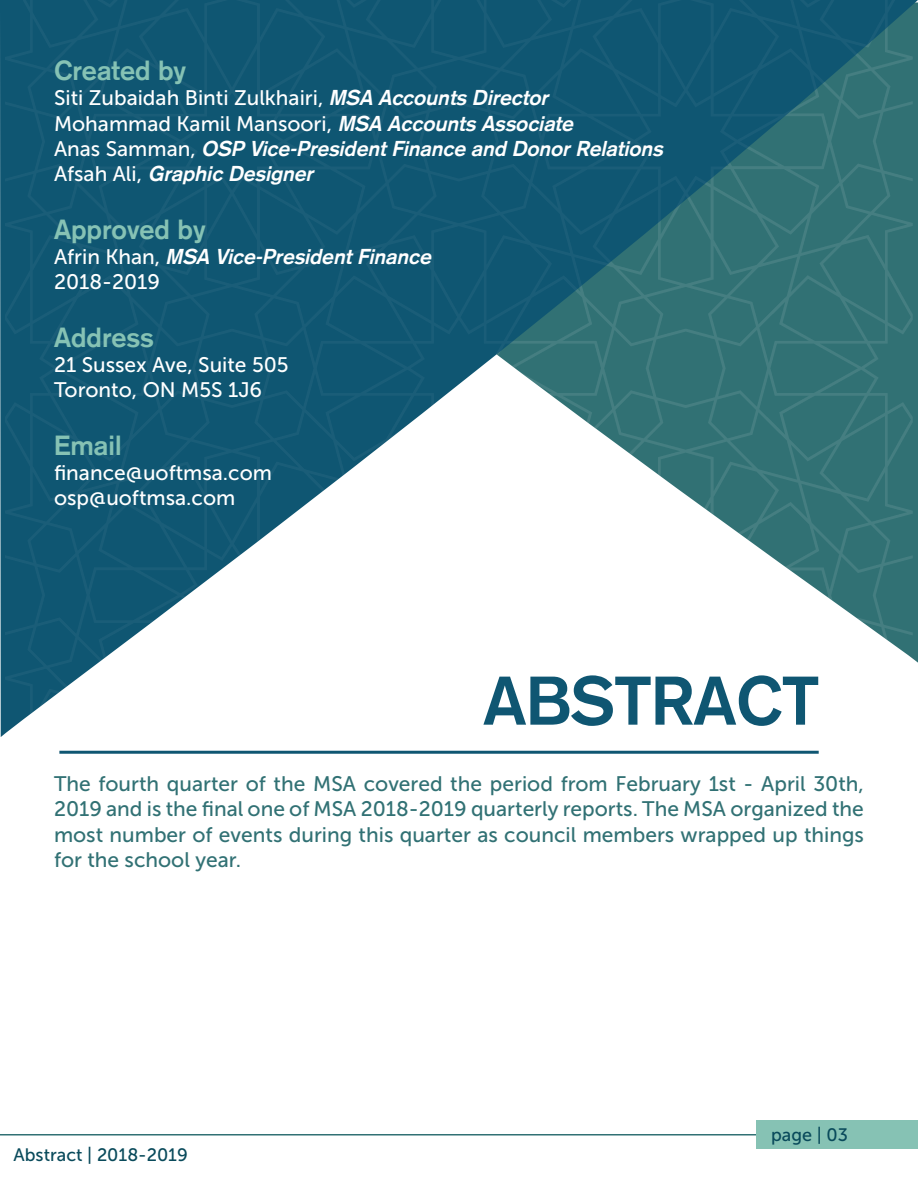
<style>
.page{position:relative;width:918px;height:1188px;background:#fff}
.page>*{position:absolute;margin:0;border:0;box-sizing:border-box;transform-origin:0 0}
.t1{font:700 67.5px "Akzidenz Grotesk CE";color:#0f5672}
.t2{font:700 27px "Akzidenz Grotesk CE";color:#86c2b4}
.t3{font:21px/25.2px "Museo Sans 500";color:#317174;text-align:justify}
.t4{font:21px "Museo Sans 500";color:#fff}
.t5{font:italic 700 21px "Akzidenz Grotesk";color:#fff}
.t6{font:18px "Museo Sans 500";color:#094a5b}
.s1{font-family:"Akzidenz Grotesk";font-weight:700;font-style:italic}
.s2{font-family:"Museo Sans 500";font-weight:400;font-style:normal}
</style>
<div class="page">
<div style="left:756px;top:1121px;width:162px;height:28px;background:#86c2b4"></div>
<hr style="left:0;top:1134px;width:756px;height:2px;background:#317174">
<img style="left:0;top:0;width:918px;height:737px">
<hr style="left:59px;top:751px;width:760px;height:3px;background:#0f5672">
<p class="t2" style="left:54px;top:54px;width:134px">Created by</p>
<p class="t4" style="left:54px;top:87px;width:495px">Siti Zubaidah Binti Zulkhairi, <span class="s1">MSA Accounts Director</span></p>
<p class="t4" style="left:54px;top:112px;width:520px">Mohammad Kamil Mansoori, <span class="s1">MSA Accounts Associate</span></p>
<p class="t5" style="left:54px;top:136px;width:610px"><span class="s2">Anas Samman,</span> OSP Vice-President Finance and Donor Relations</p>
<p class="t5" style="left:54px;top:161px;width:260px"><span class="s2">Afsah Ali,</span> Graphic Designer</p>
<p class="t2" style="left:54px;top:212px;width:153px">Approved by</p>
<p class="t5" style="left:54px;top:244px;width:378px"><span class="s2">Afrin Khan,</span> MSA Vice-President Finance</p>
<p class="t4" style="left:54px;top:270px;width:108px">2018-2019</p>
<p class="t2" style="left:54px;top:320px;width:101px">Address</p>
<p class="t4" style="left:54px;top:353px;width:236px">21 Sussex Ave, Suite 505</p>
<p class="t4" style="left:54px;top:378px;width:210px">Toronto, ON M5S 1J6</p>
<p class="t2" style="left:54px;top:428px;width:69px">Email</p>
<p class="t4" style="left:54px;top:461px;width:220px">finance@uoftmsa.com</p>
<p class="t4" style="left:54px;top:486px;width:183px">osp@uoftmsa.com</p>
<p class="t1" style="left:484px;top:659px;width:337px">ABSTRACT</p>
<p class="t3" style="left:54px;top:771px;width:812px">The fourth quarter of the MSA covered the period from February 1st - April 30th, 2019 and is the final one of MSA 2018-2019 quarterly reports. The MSA organized the most number of events during this quarter as council members wrapped up things for the school year.</p>
<p class="t6" style="left:14px;top:1145px;width:176px">Abstract | 2018-2019</p>
<p class="t6" style="left:771px;top:1125px;width:78px">page | 03</p>
</div>
